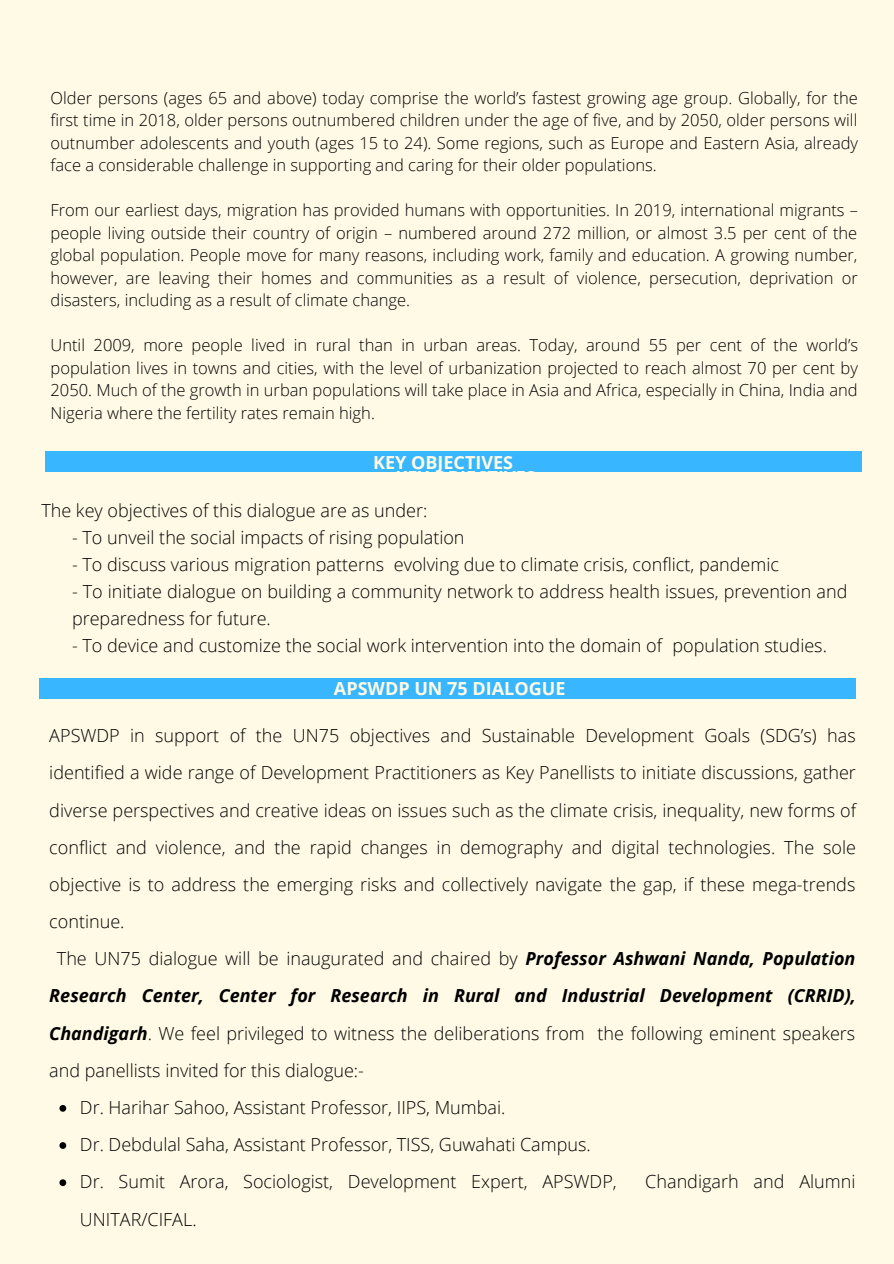
<style>
.page{position:relative;width:894px;height:1264px;background:#fff}
.page>*{position:absolute;margin:0;border:0;box-sizing:border-box;transform-origin:0 0}
.t1{font:300 18px/37.2px "Open Sans";color:#000}
.t2{font:italic 700 18px "Open Sans";color:#000}
.t3{font:700 18px "Open Sans";color:#fffae5}
.t4{font:300 16.5px/22.5px "Open Sans";color:#000;text-align:justify}
.s1{font-weight:700;font-style:italic}
</style>
<div class="page">
<div style="left:0;top:0;width:893px;height:1263px;background:#fffae5"></div>
<div style="left:39px;top:678px;width:817px;height:20px;background:#38b6ff"></div>
<svg style="left:59px;top:1105px;width:7px;height:6px"></svg>
<svg style="left:59px;top:1142px;width:7px;height:6px"></svg>
<svg style="left:59px;top:1179px;width:7px;height:6px"></svg>
<div style="left:45px;top:451px;width:816px;height:20px;background:#38b6ff"></div>
<p class="t4" style="left:50px;top:86px;width:808px">Older persons (ages 65 and above) today comprise the world’s fastest growing age group. Globally, for the first time in 2018, older persons outnumbered children under the age of five, and by 2050, older persons will outnumber adolescents and youth (ages 15 to 24). Some regions, such as Europe and Eastern Asia, already face a considerable challenge in supporting and caring for their older populations.</p>
<p class="t4" style="left:50px;top:198px;width:808px">From our earliest days, migration has provided humans with opportunities. In 2019, international migrants – people living outside their country of origin – numbered around 272 million, or almost 3.5 per cent of the global population. People move for many reasons, including work, family and education. A growing number, however, are leaving their homes and communities as a result of violence, persecution, deprivation or disasters, including as a result of climate change.</p>
<p class="t4" style="left:50px;top:334px;width:808px">Until 2009, more people lived in rural than in urban areas. Today, around 55 per cent of the world’s population lives in towns and cities, with the level of urbanization projected to reach almost 70 per cent by 2050. Much of the growth in urban populations will take place in Asia and Africa, especially in China, India and Nigeria where the fertility rates remain high.</p>
<p class="t3" style="left:373px;top:449px;width:141px">KEY OBJECTIVES</p>
<p class="t1" style="left:41px;top:491px;width:387px">The key objectives of this dialogue are as under:</p>
<p class="t1" style="left:72px;top:518px;width:394px">- To unveil the social impacts of rising population</p>
<p class="t1" style="left:72px;top:545px;width:708px">- To discuss various migration patterns evolving due to climate crisis, conflict, pandemic</p>
<p class="t1" style="left:72px;top:577px;width:776px;line-height:27px">- To initiate dialogue on building a community network to address health issues, prevention and preparedness for future.</p>
<p class="t1" style="left:72px;top:626px;width:756px">- To device and customize the social work intervention into the domain of population studies.</p>
<p class="t3" style="left:395px;top:464px;width:141px">KEY OBJECTIVES</p>
<p class="t3" style="left:334px;top:676px;width:233px">APSWDP UN 75 DIALOGUE</p>
<p class="t1" style="left:49px;top:716px;width:807px">APSWDP in support of the UN75 objectives and Sustainable Development Goals (SDG’s) has</p>
<p class="t1" style="left:49px;top:753px;width:807px">identified a wide range of Development Practitioners as Key Panellists to initiate discussions, gather</p>
<p class="t1" style="left:49px;top:791px;width:808px">diverse perspectives and creative ideas on issues such as the climate crisis, inequality, new forms of</p>
<p class="t1" style="left:49px;top:828px;width:808px">conflict and violence, and the rapid changes in demography and digital technologies. The sole</p>
<p class="t1" style="left:49px;top:865px;width:807px">objective is to address the emerging risks and collectively navigate the gap, if these mega-trends</p>
<p class="t1" style="left:49px;top:902px;width:77px">continue.</p>
<p class="t1" style="left:57px;top:939px;width:799px">The UN75 dialogue will be inaugurated and chaired by <span class="s1">Professor Ashwani Nanda, Population</span></p>
<p class="t2" style="left:49px;top:983px;width:807px">Research Center, Center for Research in Rural and Industrial Development (CRRID),</p>
<p class="t1" style="left:49px;top:1014px;width:807px"><span class="s1">Chandigarh</span>. We feel privileged to witness the deliberations from the following eminent speakers</p>
<p class="t1" style="left:49px;top:1051px;width:316px">and panellists invited for this dialogue:-</p>
<p class="t1" style="left:80px;top:1088px;width:538px">Dr. Harihar Sahoo, Assistant Professor, IIPS, Mumbai.<br>Dr. Debdulal Saha, Assistant Professor, TISS, Guwahati Campus.<br>Dr. Sumit Arora, Sociologist, Development Expert, APSWDP,</p>
<p class="t1" style="left:80px;top:1199px;width:118px">UNITAR/CIFAL.</p>
<p class="t1" style="left:645px;top:1162px;width:211px">Chandigarh and Alumni</p>
</div>
